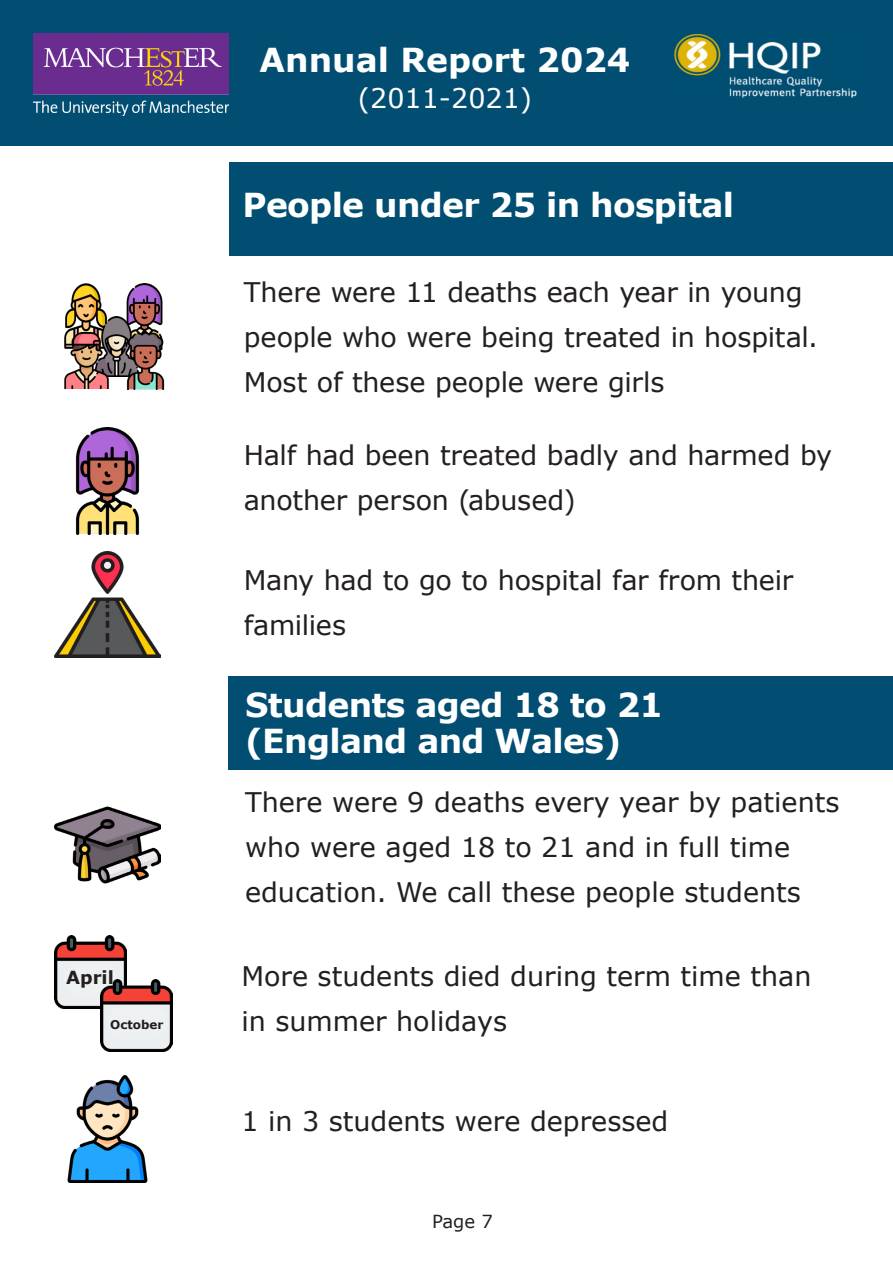
<style>
.page{position:relative;width:893px;height:1263px;background:#fff}
.page>*{position:absolute;margin:0;border:0;box-sizing:border-box;transform-origin:0 0}
.t1{font:700 33px "Verdana";letter-spacing:-.02em;color:#fff}
.t2{font:700 33px "Verdana";color:#fff}
.t3{font:27px/45px "Verdana";color:#231f20}
.t4{font:27px "Verdana";color:#fff}
.t5{font:18px "Verdana";color:#231f20}
.t6{font:700 18px "Verdana";color:#231f20}
.t7{font:700 12px "Verdana";color:#231f20}
</style>
<div class="page">
<div style="left:0;top:0;width:893px;height:145px;background:#024e72"></div>
<img style="left:33px;top:33px;width:196px;height:83px">
<img style="left:674px;top:34px;width:183px;height:64px">
<div style="left:229px;top:163px;width:664px;height:93px;background:#014e72"></div>
<img style="left:75px;top:428px;width:65px;height:106px">
<img style="left:54px;top:552px;width:106px;height:106px">
<img style="left:54px;top:806px;width:106px;height:78px">
<img style="left:54px;top:936px;width:72px;height:72px">
<div style="left:64px;top:962px;width:54px;height:34px;background:#edf1f2;border-radius:17px"></div>
<img style="left:101px;top:979px;width:72px;height:73px">
<div style="left:108px;top:1005px;width:59px;height:34px;background:#edf1f2;border-radius:17px"></div>
<div style="left:229px;top:676px;width:664px;height:93px;background:#014e72"></div>
<img style="left:67px;top:1076px;width:81px;height:106px">
<img style="left:65px;top:283px;width:42px;height:49px">
<img style="left:126px;top:283px;width:37px;height:49px">
<img style="left:88px;top:316px;width:57px;height:61px">
<img style="left:64px;top:332px;width:50px;height:56px">
<img style="left:115px;top:332px;width:50px;height:58px">
<p class="t6" style="left:66px;top:964px;width:49px">April</p>
<p class="t7" style="left:110px;top:1016px;width:55px">October</p>
<p class="t2" style="left:260px;top:37px;width:372px">Annual Report 2024</p>
<p class="t4" style="left:358px;top:80px;width:176px">(2011-2021)</p>
<p class="t1" style="left:242px;top:182px;width:493px">People under 25 in hospital</p>
<p class="t3" style="left:244px;top:270px;width:576px">There were 11 deaths each year in young people who were being treated in hospital.<br>Most of these people were girls</p>
<p class="t3" style="left:244px;top:432px;width:590px">Half had been treated badly and harmed by another person (abused)</p>
<p class="t3" style="left:244px;top:557px;width:551px">Many had to go to hospital far from their families</p>
<p class="t1" style="left:245px;top:682px;width:419px">Students aged 18 to 21</p>
<p class="t1" style="left:245px;top:718px;width:378px">(England and Wales)</p>
<p class="t3" style="left:245px;top:780px;width:596px">There were 9 deaths every year by patients who were aged 18 to 21 and in full time education. We call these people students</p>
<p class="t3" style="left:241px;top:953px;width:572px">More students died during term time than in summer holidays</p>
<p class="t3" style="left:241px;top:1098px;width:429px">1 in 3 students were depressed</p>
<p class="t5" style="left:432px;top:1209px;width:62px">Page 7</p>
</div>
